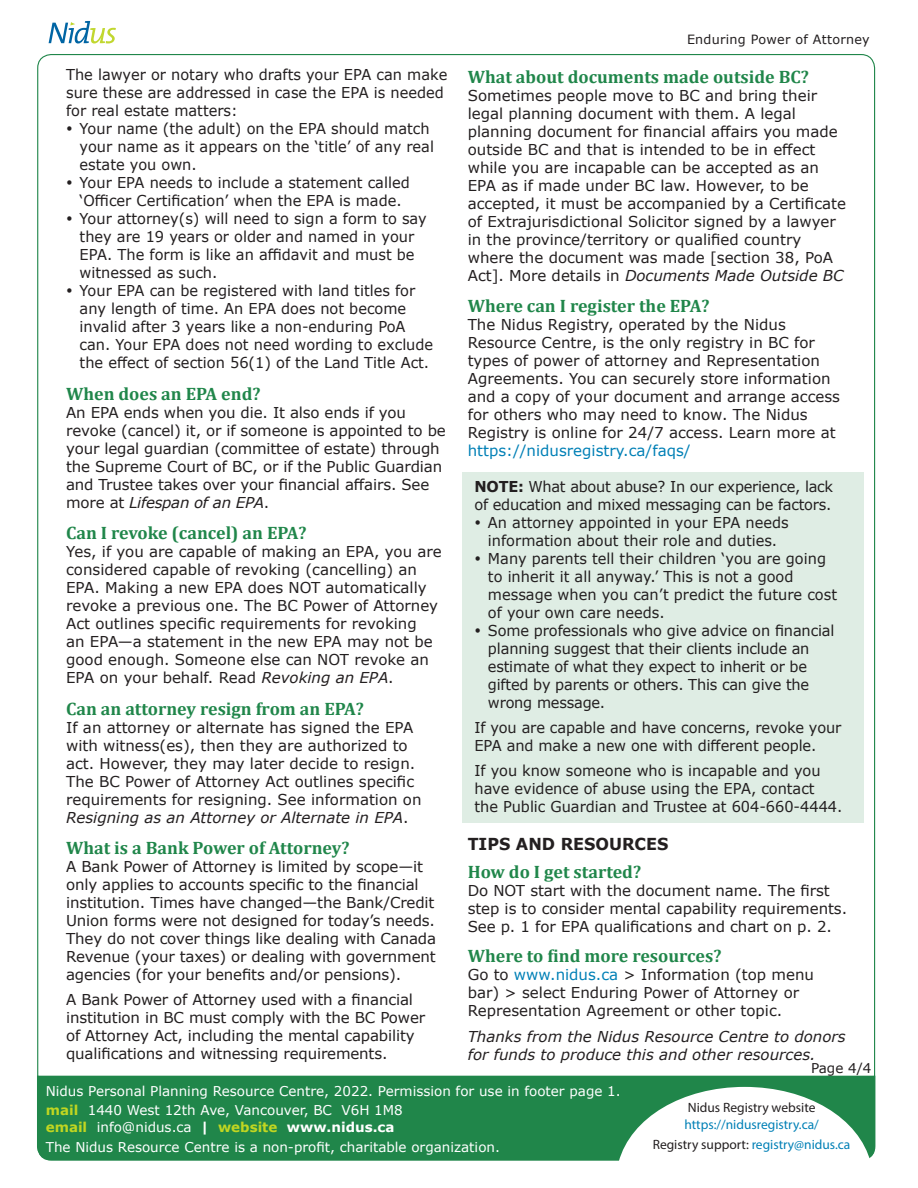
<style>
.page{position:relative;width:918px;height:1188px;background:#fff}
.page>*{position:absolute;margin:0;border:0;box-sizing:border-box;transform-origin:0 0}
.Subheadings{font:700 18px "Cambria";color:#20864a}
.Notes{font:700 18px "Cambria";color:#20864a}
.Notes-2{font:700 16.5px "Verdana";color:#231f20}
.Subheadings-2{font:15px/18px "Verdana";color:#231f20}
.Notes-3{font:15px/18px "Verdana";color:#231f20}
.Body_Text{font:15px/18px "Verdana";letter-spacing:-.005em;color:#231f20}
.Body{font:italic 15px/18px "Verdana";color:#231f20}
.t1{font:13.5px "Verdana";color:#fff}
.t2{font:13.5px/20.2px "Myriad Pro";color:#0080b6;text-align:center}
.t3{font:13.5px "Myriad Pro";color:#231f20}
.t4{font:13.5px "Verdana";color:#231f20}
.t5{font:12.75px "Verdana";letter-spacing:.02em;color:#231f20}
.s1{font-style:italic}
.s2{color:#0080b6}
.s3{font-weight:700}
.s4{font-weight:700;color:#c1d621}
.s5{color:#231f20}
</style>
<div class="page">
<div style="left:37px;top:1074px;width:839px;height:87px;background:#20864a"></div>
<svg style="left:618px;top:1087px;width:254px;height:74px"></svg>
<svg style="left:49px;top:21px;width:67px;height:23px"></svg>
<div style="left:462px;top:472px;width:402px;height:351px;background:#dfede4"></div>
<p class="Notes-3" style="left:66px;top:65px;width:383px">The lawyer or notary who drafts your EPA can make sure these are addressed in case the EPA is needed for real estate matters:</p>
<p class="Subheadings-2" style="left:80px;top:119px;width:356px">Your name (the adult) on the EPA should match your name as it appears on the ‘title’ of any real estate you own.</p>
<p class="Subheadings-2" style="left:80px;top:173px;width:332px">Your EPA needs to include a statement called ‘Officer Certification’ when the EPA is made.</p>
<p class="Subheadings-2" style="left:80px;top:209px;width:349px">Your attorney(s) will need to sign a form to say they are 19 years or older and named in your EPA. The form is like an affidavit and must be witnessed as such.</p>
<p class="Subheadings-2" style="left:80px;top:281px;width:337px">Your EPA can be registered with land titles for</p>
<p class="Notes-3" style="left:80px;top:299px;width:355px">any length of time. An EPA does not become invalid after 3 years like a non-enduring PoA can. Your EPA does not need wording to exclude the effect of section 56(1) of the Land Title Act.</p>
<p class="Notes" style="left:66px;top:381px;width:196px">When does an EPA end?</p>
<p class="Subheadings-2" style="left:66px;top:403px;width:381px">An EPA ends when you die. It also ends if you revoke (cancel) it, or if someone is appointed to be your legal guardian (committee of estate) through the Supreme Court of BC, or if the Public Guardian and Trustee takes over your financial affairs. See more at <span class="s1">Lifespan of an EPA</span>.</p>
<p class="Subheadings" style="left:66px;top:520px;width:242px">Can I revoke (cancel) an EPA?</p>
<p class="Subheadings-2" style="left:66px;top:542px;width:377px">Yes, if you are capable of making an EPA, you are considered capable of revoking (cancelling) an EPA. Making a new EPA does NOT automatically revoke a previous one. The BC Power of Attorney Act outlines specific requirements for revoking<br>an EPA—a statement in the new EPA may not be good enough. Someone else can NOT revoke an EPA on your behalf. Read <span class="s1">Revoking an EPA</span>.</p>
<p class="Subheadings" style="left:66px;top:696px;width:299px">Can an attorney resign from an EPA?</p>
<p class="Subheadings-2" style="left:66px;top:718px;width:357px">If an attorney or alternate has signed the EPA with witness(es), then they are authorized to act. However, they may later decide to resign.<br>The BC Power of Attorney Act outlines specific requirements for resigning. See information on <span class="s1">Resigning as an Attorney or Alternate in EPA</span>.</p>
<p class="Subheadings" style="left:66px;top:835px;width:285px">What is a Bank Power of Attorney?</p>
<p class="Subheadings-2" style="left:66px;top:857px;width:371px">A Bank Power of Attorney is limited by scope—it only applies to accounts specific to the financial institution. Times have changed—the Bank/Credit Union forms were not designed for today’s needs.<br>They do not cover things like dealing with Canada Revenue (your taxes) or dealing with government agencies (for your benefits and/or pensions).</p>
<p class="Subheadings-2" style="left:66px;top:990px;width:361px">A Bank Power of Attorney used with a financial institution in BC must comply with the BC Power of Attorney Act, including the mental capability qualifications and witnessing requirements.</p>
<p class="t5" style="left:687px;top:31px;width:184px">Enduring Power of Attorney</p>
<p class="Subheadings" style="left:468px;top:64px;width:343px">What about documents made outside BC?</p>
<p class="Subheadings-2" style="left:468px;top:86px;width:380px">Sometimes people move to BC and bring their legal planning document with them. A legal planning document for financial affairs you made outside BC and that is intended to be in effect while you are incapable can be accepted as an EPA as if made under BC law. However, to be accepted, it must be accompanied by a Certificate of Extrajurisdictional Solicitor signed by a lawyer in the province/territory or qualified country where the document was made [section 38, PoA Act]. More details in <span class="s1">Documents Made Outside BC</span></p>
<p class="Subheadings" style="left:468px;top:293px;width:243px">Where can I register the EPA?</p>
<p class="Subheadings-2" style="left:468px;top:316px;width:374px">The Nidus Registry, operated by the Nidus Resource Centre, is the only registry in BC for types of power of attorney and Representation Agreements. You can securely store information and a copy of your document and arrange access for others who may need to know. The Nidus Registry is online for 24/7 access. Learn more at <span class="s2">https://nidusregistry.ca/faqs/</span></p>
<p class="Notes-3" style="left:474px;top:478px;width:360px"><span class="s3">NOTE:</span> What about abuse? In our experience, lack of education and mixed messaging can be factors.</p>
<p class="Subheadings-2" style="left:488px;top:514px;width:302px">An attorney appointed in your EPA needs information about their role and duties.</p>
<p class="Subheadings-2" style="left:488px;top:550px;width:351px">Many parents tell their children ‘you are going to inherit it all anyway.’ This is not a good message when you can’t predict the future cost of your own care needs.</p>
<p class="Subheadings-2" style="left:488px;top:622px;width:348px">Some professionals who give advice on financial planning suggest that their clients include an estimate of what they expect to inherit or be gifted by parents or others. This can give the wrong message.</p>
<p class="Notes-3" style="left:474px;top:718px;width:368px">If you are capable and have concerns, revoke your<br>EPA and make a new one with different people.</p>
<p class="Notes-3" style="left:474px;top:761px;width:369px">If you know someone who is incapable and you have evidence of abuse using the EPA, contact<br>the Public Guardian and Trustee at 604-660-4444.</p>
<p class="Notes-2" style="left:468px;top:833px;width:202px">TIPS AND RESOURCES</p>
<p class="Subheadings" style="left:468px;top:859px;width:175px">How do I get started?</p>
<p class="Body_Text" style="left:468px;top:882px;width:381px">Do NOT start with the document name. The first step is to consider mental capability requirements.<br>See p. 1 for EPA qualifications and chart on p. 2.</p>
<p class="Subheadings" style="left:468px;top:943px;width:255px">Where to find more resources?</p>
<p class="Body_Text" style="left:468px;top:965px;width:348px">Go to <span class="s2">www.nidus.ca</span> &gt; Information (top menu bar) &gt; select Enduring Power of Attorney or<br>Representation Agreement or other topic.</p>
<p class="Body" style="left:468px;top:1028px;width:379px">Thanks from the Nidus Resource Centre to donors for funds to produce this and other resources.</p>
<p class="t4" style="left:811px;top:1059px;width:62px">Page 4/4</p>
<p class="t1" style="left:46px;top:1081px;width:576px">Nidus Personal Planning Resource Centre, 2022. Permission for use in footer page 1.</p>
<p class="t1" style="left:46px;top:1101px;width:359px"><span class="s4">mail</span> 1440 West 12th Ave, Vancouver, BC V6H 1M8</p>
<p class="t1" style="left:46px;top:1117px;width:350px"><span class="s4">email</span> info@nidus.ca <span class="s3">|</span> <span class="s4">website</span> <span class="s3">www.nidus.ca</span></p>
<p class="t1" style="left:46px;top:1138px;width:456px">The Nidus Resource Centre is a non-profit, charitable organization.</p>
<p class="t3" style="left:688px;top:1099px;width:129px">Nidus Registry website</p>
<p class="t2" style="left:653px;top:1114px;width:199px">https://nidusregistry.ca/<br><span class="s5">Registry support:</span> registry@nidus.ca</p>
</div>
